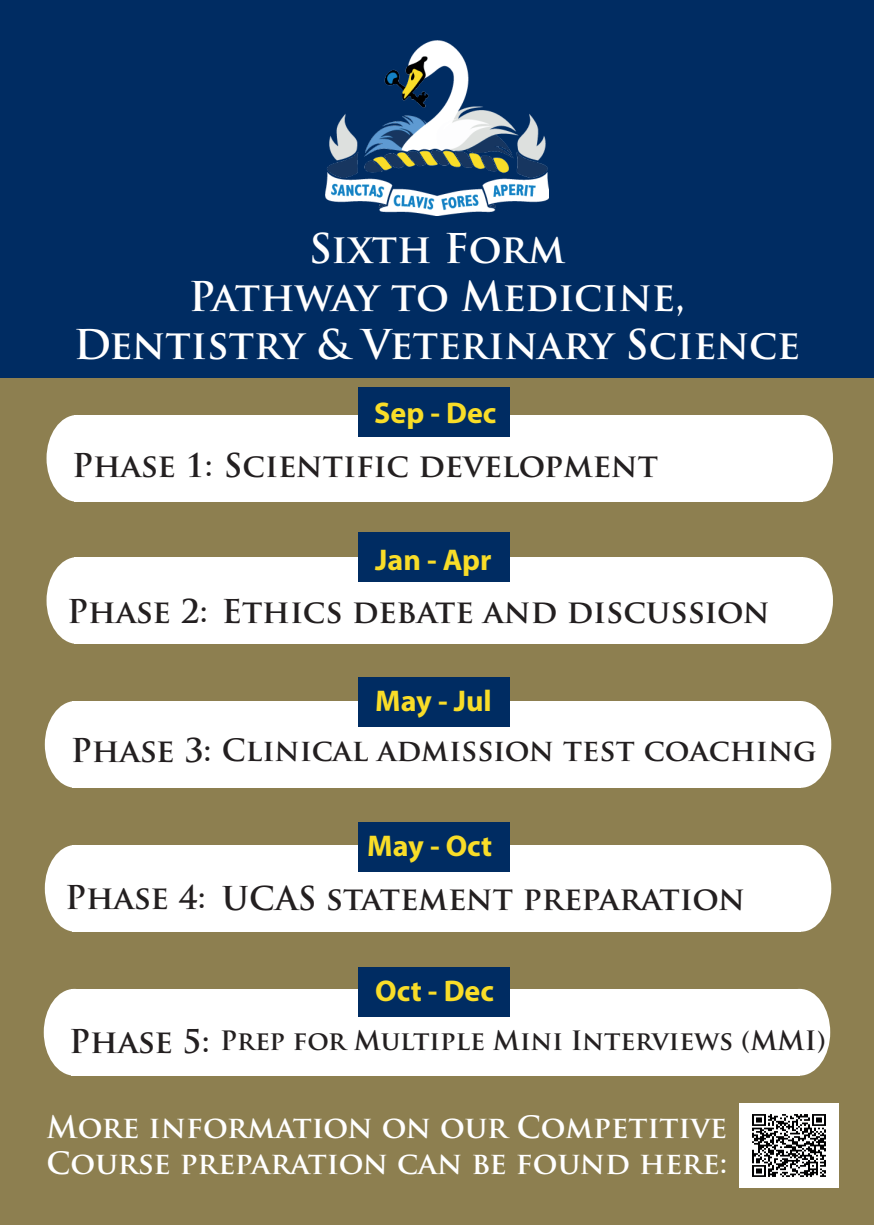
<style>
.page{position:relative;width:874px;height:1225px;background:#fff}
.page>*{position:absolute;margin:0;border:0;box-sizing:border-box;transform-origin:0 0}
.t1{font:700 40px/48px "Trajan Pro";color:#fff;text-align:center}
.t2{font:700 32px "Trajan Pro";color:#231f20}
.t3{font:700 30px/36px "Trajan Pro";color:#fff}
.t4{font:700 30px "Trajan Pro";color:#231f20}
.t5{font:700 30px "Myriad Pro";color:#f9dd28}
.t6{font:700 26px "Trajan Pro";color:#231f20}
.s1{font-size:32px}
</style>
<div class="page">
<div style="left:0;top:359px;width:873px;height:866px;background:#8d7f50"></div>
<img style="left:739px;top:1103px;width:98px;height:84px">
<div style="left:71px;top:989px;width:728px;height:86px;background:#fff"></div>
<div style="left:44px;top:989px;width:61px;height:86px;background:#fff;border-radius:50%"></div>
<div style="left:768px;top:989px;width:61px;height:86px;background:#fff;border-radius:50%"></div>
<div style="left:72px;top:845px;width:728px;height:87px;background:#fff"></div>
<div style="left:45px;top:845px;width:61px;height:86px;background:#fff;border-radius:50%"></div>
<div style="left:769px;top:845px;width:61px;height:86px;background:#fff;border-radius:50%"></div>
<div style="left:72px;top:701px;width:728px;height:87px;background:#fff"></div>
<div style="left:45px;top:701px;width:61px;height:87px;background:#fff;border-radius:50%"></div>
<div style="left:769px;top:701px;width:61px;height:87px;background:#fff;border-radius:50%"></div>
<div style="left:74px;top:557px;width:728px;height:87px;background:#fff"></div>
<div style="left:46px;top:557px;width:62px;height:87px;background:#fff;border-radius:50%"></div>
<div style="left:771px;top:557px;width:61px;height:87px;background:#fff;border-radius:50%"></div>
<div style="left:74px;top:415px;width:728px;height:87px;background:#fff"></div>
<div style="left:46px;top:415px;width:62px;height:87px;background:#fff;border-radius:50%"></div>
<div style="left:771px;top:415px;width:61px;height:87px;background:#fff;border-radius:50%"></div>
<div style="left:357px;top:387px;width:152px;height:50px;background:#002c62"></div>
<div style="left:357px;top:532px;width:152px;height:50px;background:#002c62"></div>
<div style="left:357px;top:677px;width:152px;height:50px;background:#002c62"></div>
<div style="left:357px;top:822px;width:152px;height:50px;background:#002c62"></div>
<div style="left:357px;top:967px;width:152px;height:49px;background:#002c62"></div>
<div style="left:0;top:0;width:873px;height:377px;background:#002c62"></div>
<img style="left:325px;top:41px;width:223px;height:175px">
<p class="t1" style="left:308px;top:225px;width:258px">Sixth Form</p>
<p class="t1" style="left:74px;top:273px;width:727px">Pathway to Medicine,<br>Dentistry &amp; Veterinary Science</p>
<p class="t5" style="left:374px;top:393px;width:124px">Sep - Dec</p>
<p class="t2" style="left:72px;top:445px;width:587px">Phase 1: Scientific development</p>
<p class="t5" style="left:375px;top:540px;width:118px">Jan - Apr</p>
<p class="t2" style="left:67px;top:591px;width:703px">Phase 2: Ethics debate and discussion</p>
<p class="t5" style="left:375px;top:681px;width:118px">May - Jul</p>
<p class="t4" style="left:71px;top:732px;width:746px"><span class="s1">Phase 3:</span> Clinical admission test coaching</p>
<p class="t2" style="left:65px;top:877px;width:142px">Phase 4:</p>
<p class="t5" style="left:367px;top:826px;width:126px">May - Oct</p>
<p class="t2" style="left:222px;top:878px;width:524px">UCAS statement preparation</p>
<p class="t2" style="left:69px;top:1021px;width:142px">Phase 5:</p>
<p class="t5" style="left:375px;top:971px;width:120px">Oct - Dec</p>
<p class="t6" style="left:220px;top:1024px;width:607px">Prep for Multiple Mini Interviews (MMI)</p>
<p class="t3" style="left:47px;top:1109px;width:681px">More information on our Competitive<br>Course preparation can be found here:</p>
</div>
